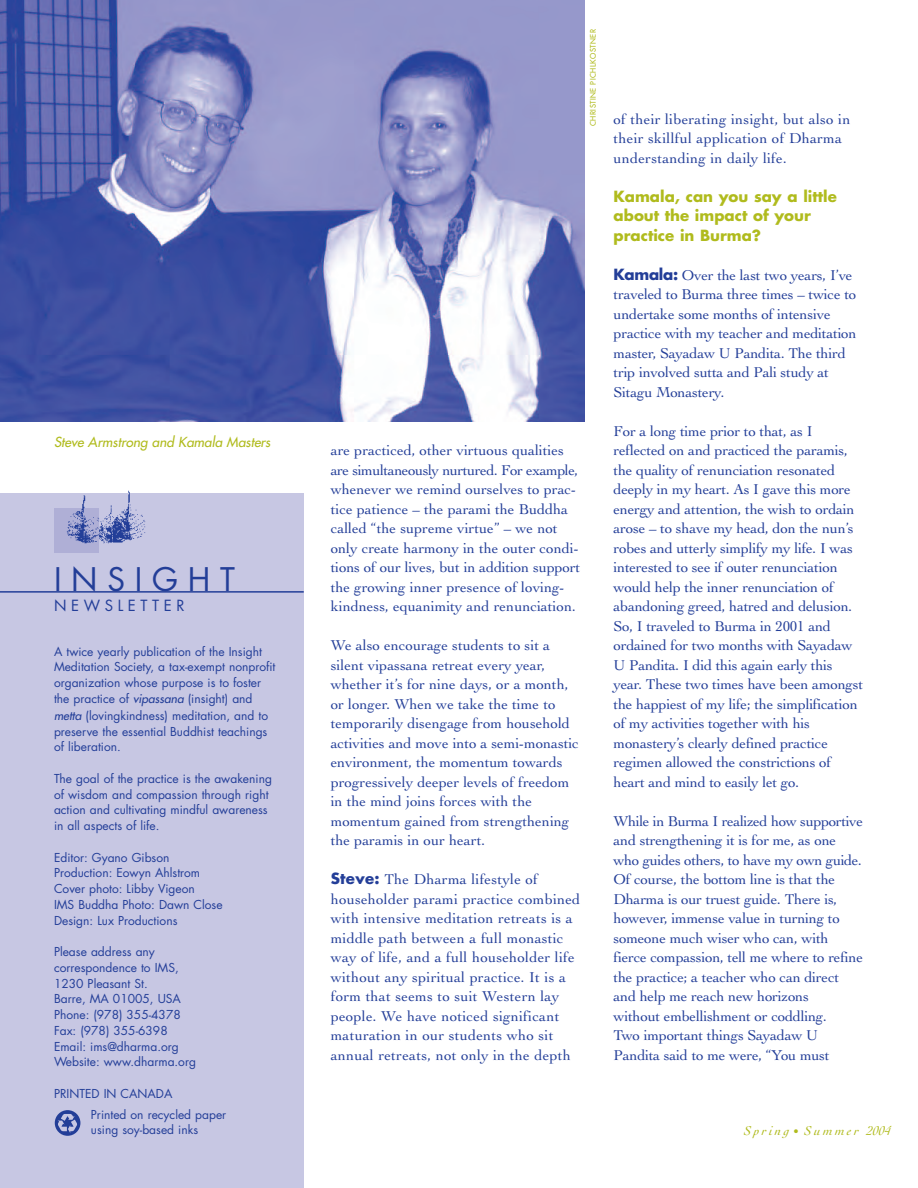
<style>
.page{position:relative;width:918px;height:1188px;background:#fff}
.page>*{position:absolute;margin:0;border:0;box-sizing:border-box;transform-origin:0 0}
.t1{font:31.65px "Futura";letter-spacing:.31em;color:#233e98}
.t2{font:15px/19.5px "Cochin";letter-spacing:-.015em;color:#233e98}
.t3{font:15px/19.5px "Cochin";letter-spacing:.015em;color:#233e98}
.t4{font:700 15px/19.5px "Futura";color:#b0bb1d}
.t5{font:15px "Futura";letter-spacing:.31em;color:#233e98}
.t6{font:italic 13.5px "Futura";color:#b0bb1d}
.t7{font:italic 13.5px "Cochin";letter-spacing:.175em;color:#b0bb1d}
.t8{font:12px/15.8px "Futura";color:#233e98}
.t9{font:7.5px "Futura";letter-spacing:.06em;color:#b0bb1d}
.s1{font-style:italic}
.s2{font-family:"Futura";font-weight:700}
.s3{font-size:11.7px}
</style>
<div class="page">
<img style="left:0;top:0;width:584px;height:421px">
<div style="left:0;top:493px;width:304px;height:695px;background:#c7c7e3"></div>
<div style="left:54px;top:508px;width:45px;height:45px;background:#afafd6"></div>
<img style="left:66px;top:491px;width:80px;height:53px">
<hr style="left:0;top:591px;width:304px;height:2px;background:#233e98">
<svg style="left:55px;top:1110px;width:25px;height:26px"></svg>
<p class="t6" style="left:54px;top:435px;width:218px">Steve Armstrong and Kamala Masters</p>
<h1 class="t1" style="left:54px;top:565px;width:183px">INSIGHT</h1>
<p class="t5" style="left:54px;top:599px;width:132px">NEWSLETTER</p>
<p class="t8" style="left:54px;top:644px;width:223px">A twice yearly publication of the Insight Meditation Society, a tax-exempt nonprofit organization whose purpose is to foster the practice of <span class="s1">vipassana</span> (insight) and <span class="s1">metta</span> (lovingkindness) meditation, and to preserve the essential Buddhist teachings of liberation.</p>
<p class="t8" style="left:54px;top:772px;width:219px">The goal of the practice is the awakening of wisdom and compassion through right action and cultivating mindful awareness in all aspects of life.</p>
<p class="t8" style="left:54px;top:850px;width:170px">Editor: Gyano Gibson<br>Production: Eowyn Ahlstrom<br>Cover photo: Libby Vigeon<br>IMS Buddha Photo: Dawn Close<br>Design: Lux Productions</p>
<p class="t8" style="left:54px;top:945px;width:144px">Please address any correspondence to IMS,<br>1230 Pleasant St.<br>Barre, MA 01005, USA<br>Phone: (978) 355-4378<br>Fax: (978) 355-6398<br>Email: ims@dharma.org<br>Website: www.dharma.org</p>
<p class="t8" style="left:54px;top:1087px;width:120px">PRINTED IN CANADA</p>
<p class="t8" style="left:91px;top:1108px;width:137px;line-height:15px">Printed on recycled paper using soy-based inks</p>
<p class="t9" style="left:589px;top:126px;width:98px;rotate:-90deg">CHRISTINE PICHLKOSTNER</p>
<p class="t2" style="left:331px;top:442px;width:251px">are practiced, other virtuous qualities are simultaneously nurtured. For example, whenever we remind ourselves to prac&shy;tice patience – the parami the Buddha called “the supreme virtue” – we not only create harmony in the outer condi&shy;tions of our lives, but in addition support the growing inner presence of loving&shy;kindness, equanimity and renunciation.</p>
<p class="t2" style="left:331px;top:637px;width:250px">We also encourage students to sit a silent vipassana retreat every year, whether it’s for nine days, or a month, or longer. When we take the time to temporarily disengage from household activities and move into a semi-monastic environment, the momentum towards progressively deeper levels of freedom in the mind joins forces with the momentum gained from strengthening the paramis in our heart.</p>
<p class="t3" style="left:331px;top:871px;width:251px"><span class="s2">Steve:</span> The Dharma lifestyle of householder parami practice combined with intensive meditation retreats is a middle path between a full monastic way of life, and a full householder life without any spiritual practice. It is a form that seems to suit Western lay people. We have noticed significant maturation in our students who sit annual retreats, not only in the depth</p>
<p class="t3" style="left:614px;top:111px;width:238px">of their liberating insight, but also in their skillful application of Dharma understanding in daily life.</p>
<p class="t4" style="left:614px;top:188px;width:225px">Kamala, can you say a little about the impact of your practice in Burma?</p>
<p class="t2" style="left:614px;top:267px;width:245px"><span class="s2">Kamala:</span> Over the last two years, I’ve traveled to Burma three times – twice to undertake some months of intensive practice with my teacher and meditation master, Sayadaw U Pandita. The third trip involved sutta and Pali study at Sitagu Monastery.</p>
<p class="t2" style="left:614px;top:423px;width:251px">For a long time prior to that, as I reflected on and practiced the paramis, the quality of renunciation resonated deeply in my heart. As I gave this more energy and attention, the wish to ordain arose – to shave my head, don the nun’s robes and utterly simplify my life. I was interested to see if outer renunciation would help the inner renunciation of abandoning greed, hatred and delusion.<br>So, I traveled to Burma in 2001 and ordained for two months with Sayadaw U Pandita. I did this again early this year. These two times have been amongst the happiest of my life; the simplification of my activities together with his monastery’s clearly defined practice regimen allowed the constrictions of heart and mind to easily let go.</p>
<p class="t2" style="left:614px;top:813px;width:251px">While in Burma I realized how supportive and strengthening it is for me, as one who guides others, to have my own guide.<br>Of course, the bottom line is that the Dharma is our truest guide. There is, however, immense value in turning to someone much wiser who can, with fierce compassion, tell me where to refine the practice; a teacher who can direct and help me reach new horizons<br>without embellishment or coddling.<br>Two important things Sayadaw U Pandita said to me were, “You must</p>
<p class="t7" style="left:744px;top:1125px;width:149px">Spring <span class="s3">•</span> Summer 2004</p>
</div>
